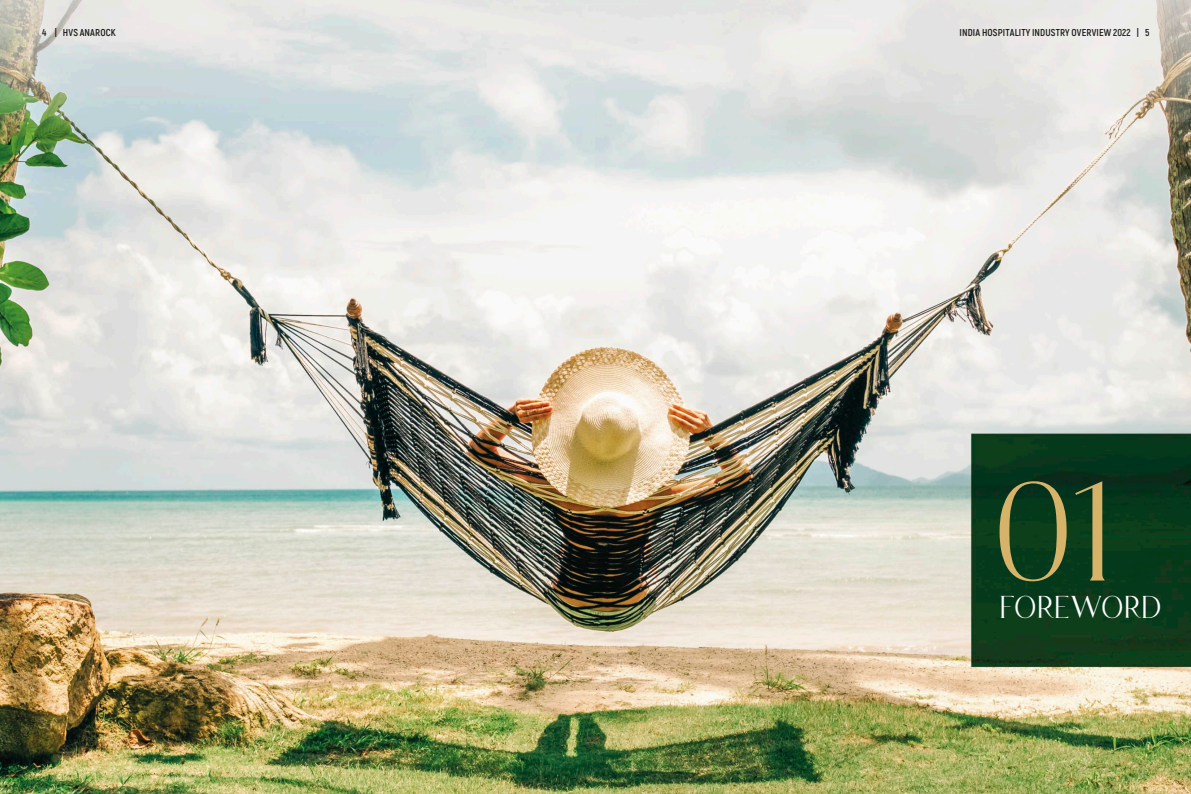
<style>
.page{position:relative;width:1191px;height:794px;background:#fff}
.page>*{position:absolute;margin:0;border:0;box-sizing:border-box;transform-origin:0 0}
.t1{font:131.2px "Naibo";color:#d7b369}
.t2{font:29.5px "Naibo";letter-spacing:.02em;color:#fefefe}
.t3{font:700 10px "Akrobat";letter-spacing:.015em;color:#1b1b1a}
</style>
<div class="page">
<img style="left:0;top:0;width:1190px;height:794px">
<p class="t3" style="left:42px;top:26px;width:75px">4 | HVS ANAROCK</p>
<p class="t3" style="left:959px;top:26px;width:191px">INDIA HOSPITALITY INDUSTRY OVERVIEW 2022 | 5</p>
<h1 class="t1" style="left:997px;top:474px;width:117px">01</h1>
<h2 class="t2" style="left:999px;top:594px;width:163px">FOREWORD</h2>
</div>
